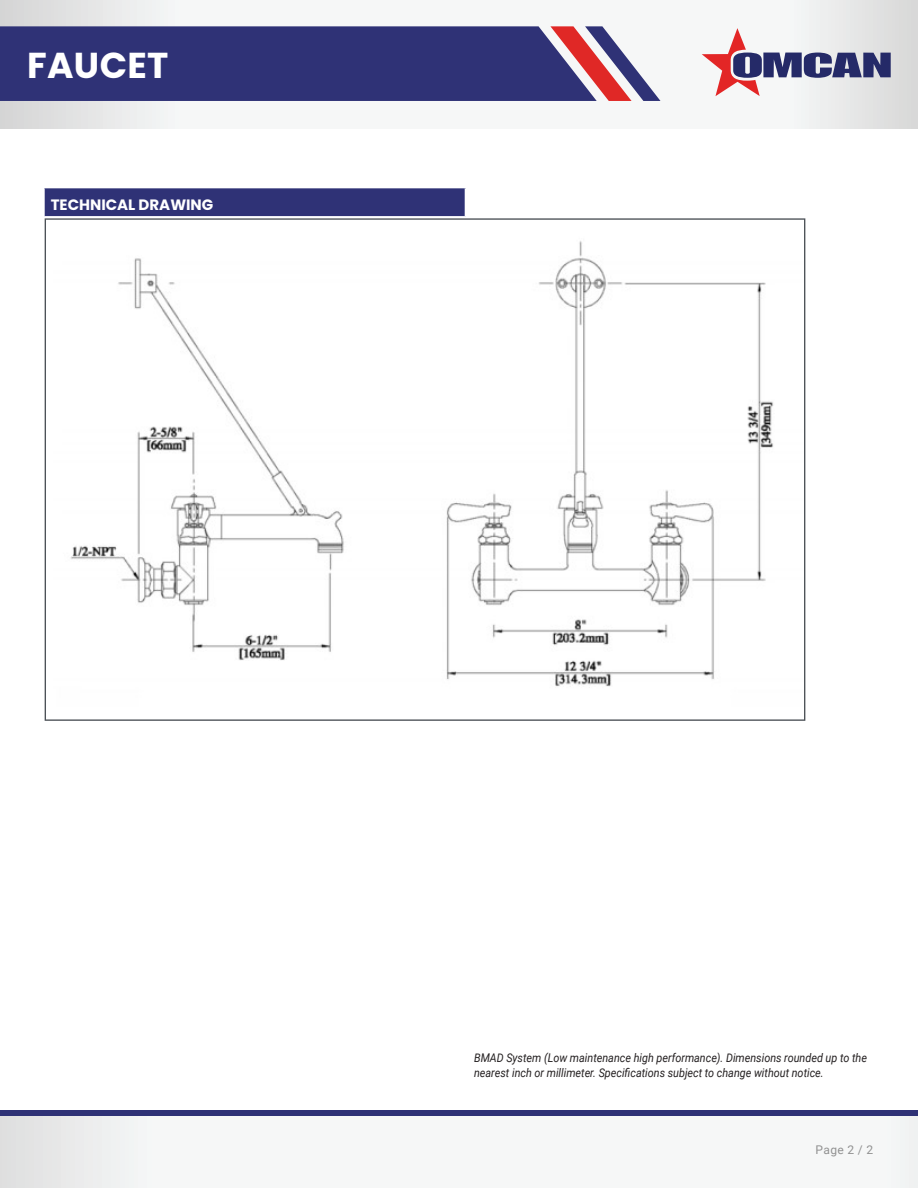
<style>
.page{position:relative;width:918px;height:1188px;background:#fff}
.page>*{position:absolute;margin:0;border:0;box-sizing:border-box;transform-origin:0 0}
.t1{font:700 36px "Poppins";letter-spacing:.01em;color:#fff}
.t2{font:700 15px "Poppins";color:#fff}
.t3{font:italic 12px/14.4px "Roboto";color:#231f20;scale:.9 1}
.t4{font:12px "Roboto";color:#919191}
</style>
<div class="page">
<div style="left:0;top:1115px;width:918px;height:73px;background:linear-gradient(to right,#eff0f0,#f9fafa)"></div>
<svg style="left:0;top:0;width:918px;height:129px"></svg>
<div style="left:0;top:26px;width:550px;height:75px;background:#2f3276"></div>
<svg style="left:550px;top:26px;width:110px;height:75px"></svg>
<div style="left:0;top:1110px;width:918px;height:5px;background:#2f3276"></div>
<svg style="left:702px;top:28px;width:189px;height:68px"></svg>
<div style="left:44px;top:188px;width:421px;height:29px;background:#2f3276"></div>
<hr style="left:43px;top:216px;width:423px;height:2px;background:#fff">
<hr style="left:43px;top:188px;width:2px;height:28px;background:#fff">
<img style="left:70px;top:241px;width:704px;height:446px">
<p class="t1" style="left:27px;top:45px;width:143px">FAUCET</p>
<p class="t2" style="left:51px;top:196px;width:164px">TECHNICAL DRAWING</p>
<p class="t3" style="left:474px;top:1051px;width:438px">BMAD System (Low maintenance high performance). Dimensions rounded up to the nearest inch or millimeter. Specifications subject to change without notice.</p>
<p class="t4" style="left:816px;top:1141px;width:59px">Page 2 / 2</p>
</div>
